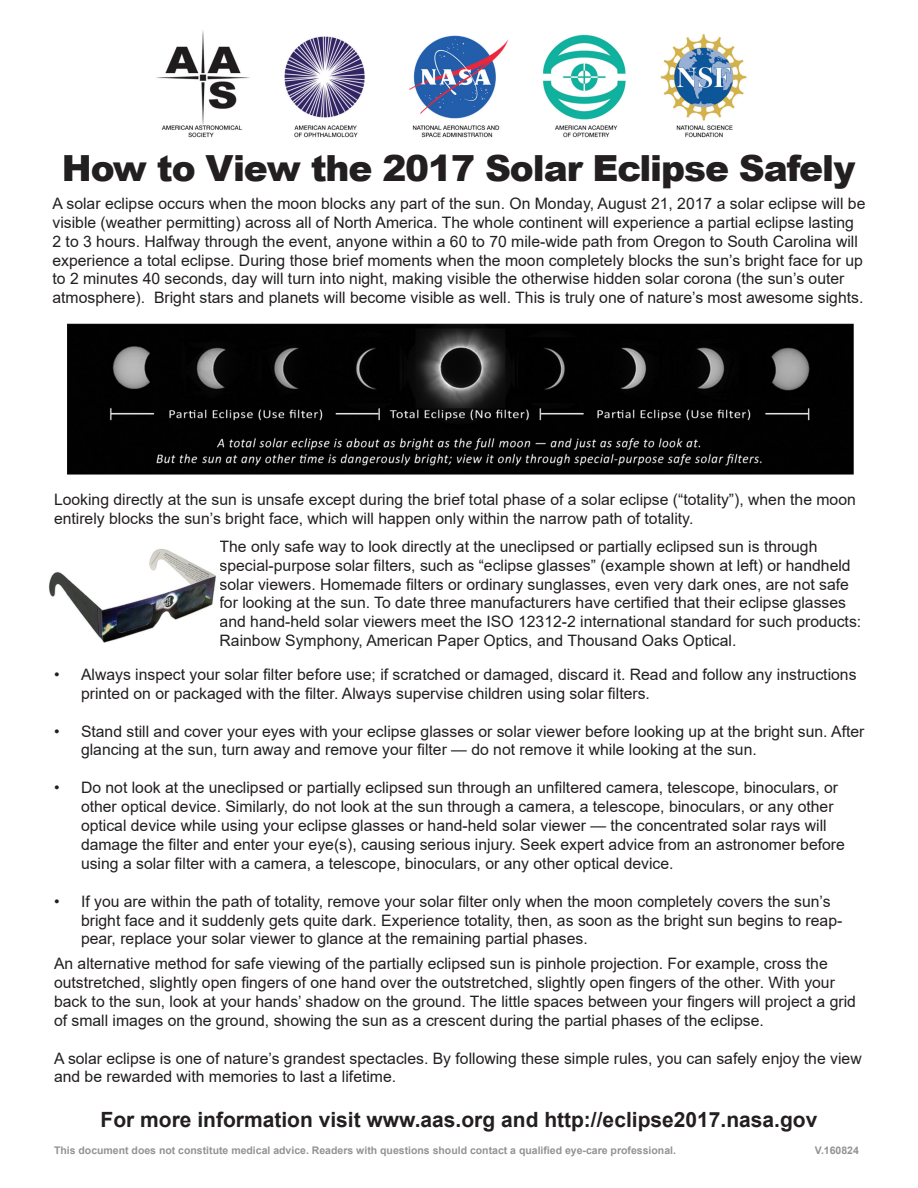
<style>
.page{position:relative;width:918px;height:1188px;background:#fff}
.page>*{position:absolute;margin:0;border:0;box-sizing:border-box;transform-origin:0 0}
.t1{font:900 36px "Arial";letter-spacing:-.03em;color:#231f20}
.t2{font:700 21px "Arial";color:#231f20}
.t3{font:15.75px/18.9px "Arial";color:#231f20}
.t4{font:700 10.5px "Arial";color:#939393}
</style>
<div class="page">
<img style="left:156px;top:31px;width:591px;height:107px">
<img style="left:67px;top:323px;width:787px;height:152px">
<img style="left:48px;top:549px;width:168px;height:94px">
<p class="t1" style="left:62px;top:142px;width:795px">How to View the 2017 Solar Eclipse Safely</p>
<p class="t3" style="left:52px;top:194px;width:814px">A solar eclipse occurs when the moon blocks any part of the sun. On Monday, August 21, 2017 a solar eclipse will be visible (weather permitting) across all of North America. The whole continent will experience a partial eclipse lasting 2 to 3 hours. Halfway through the event, anyone within a 60 to 70 mile-wide path from Oregon to South Carolina will experience a total eclipse. During those brief moments when the moon completely blocks the sun’s bright face for up to 2 minutes 40 seconds, day will turn into night, making visible the otherwise hidden solar corona (the sun’s outer atmosphere). Bright stars and planets will become visible as well. This is truly one of nature’s most awesome sights.</p>
<p class="t3" style="left:54px;top:490px;width:803px">Looking directly at the sun is unsafe except during the brief total phase of a solar eclipse (“totality”), when the moon entirely blocks the sun’s bright face, which will happen only within the narrow path of totality.</p>
<p class="t3" style="left:220px;top:537px;width:643px">The only safe way to look directly at the uneclipsed or partially eclipsed sun is through special-purpose solar filters, such as “eclipse glasses” (example shown at left) or handheld solar viewers. Homemade filters or ordinary sunglasses, even very dark ones, are not safe for looking at the sun. To date three manufacturers have certified that their eclipse glasses and hand-held solar viewers meet the ISO 12312-2 international standard for such products:<br>Rainbow Symphony, American Paper Optics, and Thousand Oaks Optical.</p>
<p class="t3" style="left:81px;top:665px;width:777px;text-indent:-27px">• Always inspect your solar filter before use; if scratched or damaged, discard it. Read and follow any instructions printed on or packaged with the filter. Always supervise children using solar filters.</p>
<p class="t3" style="left:81px;top:721px;width:785px;text-indent:-27px">• Stand still and cover your eyes with your eclipse glasses or solar viewer before looking up at the bright sun. After glancing at the sun, turn away and remove your filter — do not remove it while looking at the sun.</p>
<p class="t3" style="left:81px;top:778px;width:765px;text-indent:-27px">• Do not look at the uneclipsed or partially eclipsed sun through an unfiltered camera, telescope, binoculars, or other optical device. Similarly, do not look at the sun through a camera, a telescope, binoculars, or any other optical device while using your eclipse glasses or hand-held solar viewer — the concentrated solar rays will damage the filter and enter your eye(s), causing serious injury. Seek expert advice from an astronomer before using a solar filter with a camera, a telescope, binoculars, or any other optical device.</p>
<p class="t3" style="left:81px;top:892px;width:763px;text-indent:-27px">• If you are within the path of totality, remove your solar filter only when the moon completely covers the sun’s bright face and it suddenly gets quite dark. Experience totality, then, as soon as the bright sun begins to reap&shy;pear, replace your solar viewer to glance at the remaining partial phases.</p>
<p class="t3" style="left:54px;top:954px;width:803px">An alternative method for safe viewing of the partially eclipsed sun is pinhole projection. For example, cross the outstretched, slightly open fingers of one hand over the outstretched, slightly open fingers of the other. With your back to the sun, look at your hands’ shadow on the ground. The little spaces between your fingers will project a grid of small images on the ground, showing the sun as a crescent during the partial phases of the eclipse.</p>
<p class="t3" style="left:54px;top:1048px;width:809px">A solar eclipse is one of nature’s grandest spectacles. By following these simple rules, you can safely enjoy the view and be rewarded with memories to last a lifetime.</p>
<p class="t2" style="left:101px;top:1104px;width:718px">For more information visit www.aas.org and http://eclipse2017.nasa.gov</p>
<p class="t4" style="left:54px;top:1142px;width:624px">This document does not constitute medical advice. Readers with questions should contact a qualified eye-care professional.</p>
<p class="t4" style="left:815px;top:1142px;width:45px">V.160824</p>
</div>
